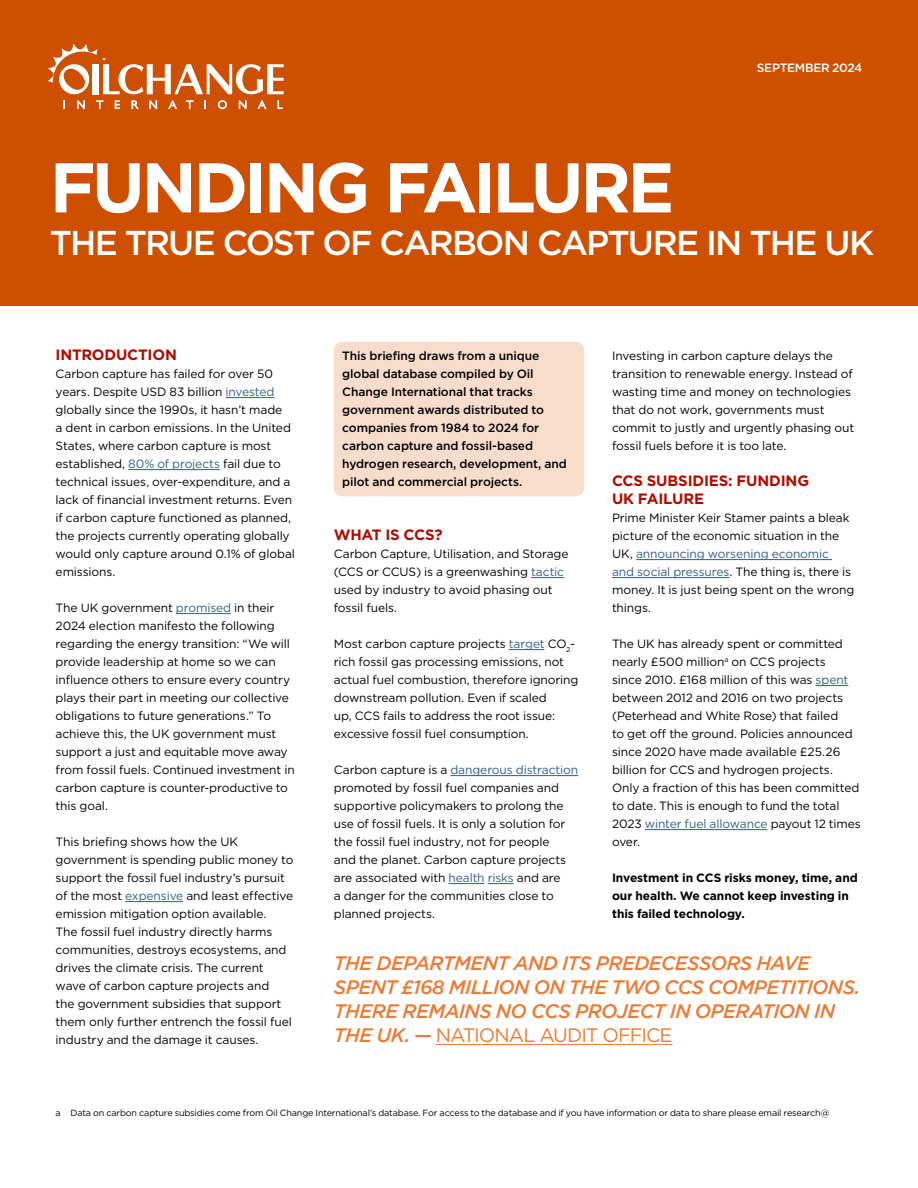
<style>
.page{position:relative;width:918px;height:1188px;background:#fff}
.page>*{position:absolute;margin:0;border:0;box-sizing:border-box;transform-origin:0 0}
.t1{font:700 70.2px "Gotham HTF";letter-spacing:-.055em;color:#fff}
.t2{font:500 34.5px "Gotham HTF";letter-spacing:-.05em;color:#fff}
.t3{font:italic 500 19.5px/24px "Gotham";letter-spacing:-.03em;color:#eb7b36}
.t4{font:19.5px "Gotham HTF";letter-spacing:-.05em;color:#eb7b36}
.t5{font:700 15px/18px "Gotham HTF";letter-spacing:-.01em;color:#b00c00}
.t6{font:12px/18px "Gotham HTF";letter-spacing:-.01em;color:#000}
.t7{font:500 12px/18px "Gotham HTF";letter-spacing:-.01em;color:#000}
.t8{font:700 12px/18px "Gotham HTF";letter-spacing:-.005em;color:#000}
.t9{font:500 12px "Gotham HTF";letter-spacing:-.025em;color:#fff}
.t10{font:9px "Gotham HTF";letter-spacing:-.015em;color:#000}
.s1{color:#325d95}
.s2{font-family:"Gotham";font-weight:500;font-style:italic}
</style>
<div class="page">
<div style="left:334px;top:342px;width:250px;height:154px;background:#f8ddcd;border-radius:9px"></div>
<div style="left:0;top:0;width:918px;height:306px;background:#ce4f00"></div>
<svg style="left:63px;top:100px;width:2px;height:9px"></svg>
<svg style="left:77px;top:100px;width:8px;height:9px"></svg>
<svg style="left:96px;top:100px;width:8px;height:9px"></svg>
<svg style="left:115px;top:100px;width:5px;height:9px"></svg>
<svg style="left:131px;top:100px;width:8px;height:9px"></svg>
<svg style="left:149px;top:100px;width:8px;height:9px"></svg>
<svg style="left:168px;top:100px;width:9px;height:9px"></svg>
<svg style="left:186px;top:100px;width:7px;height:9px"></svg>
<svg style="left:218px;top:100px;width:9px;height:9px"></svg>
<svg style="left:239px;top:100px;width:8px;height:9px"></svg>
<svg style="left:257px;top:100px;width:10px;height:9px"></svg>
<svg style="left:277px;top:100px;width:6px;height:9px"></svg>
<svg style="left:48px;top:44px;width:236px;height:50px"></svg>
<hr style="left:225px;top:397px;width:49px;height:1px;background:#325d95">
<hr style="left:128px;top:469px;width:92px;height:1px;background:#325d95">
<hr style="left:176px;top:613px;width:55px;height:1px;background:#325d95">
<hr style="left:125px;top:901px;width:58px;height:1px;background:#325d95">
<hr style="left:436px;top:1044px;width:237px;height:1px;background:#eb7b36">
<hr style="left:531px;top:577px;width:33px;height:1px;background:#325d95">
<hr style="left:509px;top:649px;width:35px;height:1px;background:#325d95">
<hr style="left:450px;top:775px;width:128px;height:1px;background:#325d95">
<hr style="left:449px;top:883px;width:35px;height:1px;background:#325d95">
<svg style="left:488px;top:883px;width:26px;height:1px"></svg>
<hr style="left:636px;top:559px;width:196px;height:1px;background:#325d95">
<hr style="left:612px;top:577px;width:117px;height:1px;background:#325d95">
<hr style="left:816px;top:685px;width:32px;height:1px;background:#325d95">
<hr style="left:645px;top:829px;width:122px;height:1px;background:#325d95">
<p class="t9" style="left:757px;top:61px;width:107px">SEPTEMBER 2024</p>
<h1 class="t1" style="left:50px;top:147px;width:626px">FUNDING FAILURE</h1>
<h2 class="t2" style="left:50px;top:223px;width:826px">THE TRUE COST OF CARBON CAPTURE IN THE UK</h2>
<p class="t5" style="left:56px;top:345px;width:123px">INTRODUCTION</p>
<p class="t6" style="left:56px;top:365px;width:241px">Carbon capture has failed for over 50 years. Despite USD 83 billion <span class="s1">invested </span>globally since the 1990s, it hasn’t made<br>a dent in carbon emissions. In the United States, where carbon capture is most established, <span class="s1">80% of projects</span> fail due to technical issues, over-expenditure, and a lack of financial investment returns. Even if carbon capture functioned as planned, the projects currently operating globally would only capture around 0.1% of global emissions.</p>
<p class="t6" style="left:56px;top:599px;width:241px">The UK government <span class="s1">promised</span> in their 2024 election manifesto the following regarding the energy transition: “We will provide leadership at home so we can influence others to ensure every country plays their part in meeting our collective obligations to future generations.” To achieve this, the UK government must support a just and equitable move away from fossil fuels. Continued investment in carbon capture is counter-productive to this goal.</p>
<p class="t6" style="left:56px;top:833px;width:239px">This briefing shows how the UK government is spending public money to support the fossil fuel industry’s pursuit of the most <span class="s1">expensive</span> and least effective emission mitigation option available.<br>The fossil fuel industry directly harms communities, destroys ecosystems, and drives the climate crisis. The current wave of carbon capture projects and<br>the government subsidies that support them only further entrench the fossil fuel industry and the damage it causes.</p>
<p class="t7" style="left:342px;top:347px;width:226px">This briefing draws from a unique global database compiled by Oil Change International that tracks government awards distributed to companies from 1984 to 2024 for carbon capture and fossil-based hydrogen research, development, and pilot and commercial projects.</p>
<p class="t5" style="left:334px;top:525px;width:110px">WHAT IS CCS?</p>
<p class="t6" style="left:334px;top:545px;width:236px">Carbon Capture, Utilisation, and Storage (CCS or CCUS) is a greenwashing <span class="s1">tactic </span>used by industry to avoid phasing out fossil fuels.</p>
<p class="t6" style="left:334px;top:635px;width:246px">Most carbon capture projects <span class="s1">target</span> CO<sub>2</sub>- rich fossil gas processing emissions, not actual fuel combustion, therefore ignoring downstream pollution. Even if scaled<br>up, CCS fails to address the root issue: excessive fossil fuel consumption.</p>
<p class="t6" style="left:334px;top:761px;width:246px">Carbon capture is a <span class="s1">dangerous distraction </span>promoted by fossil fuel companies and supportive policymakers to prolong the use of fossil fuels. It is only a solution for the fossil fuel industry, not for people<br>and the planet. Carbon capture projects are associated with <span class="s1">health risks</span> and are<br>a danger for the communities close to planned projects.</p>
<p class="t6" style="left:612px;top:347px;width:244px">Investing in carbon capture delays the transition to renewable energy. Instead of wasting time and money on technologies that do not work, governments must commit to justly and urgently phasing out fossil fuels before it is too late.</p>
<p class="t5" style="left:612px;top:471px;width:199px">CCS SUBSIDIES: FUNDING<br>UK FAILURE</p>
<p class="t6" style="left:612px;top:509px;width:244px">Prime Minister Keir Stamer paints a bleak picture of the economic situation in the UK, <span class="s1">announcing worsening economic<br>and social pressures</span>. The thing is, there is money. It is just being spent on the wrong things.</p>
<p class="t6" style="left:612px;top:635px;width:250px">The UK has already spent or committed nearly £500 million<sup>a</sup> on CCS projects<br>since 2010. £168 million of this was <span class="s1">spent </span>between 2012 and 2016 on two projects (Peterhead and White Rose) that failed<br>to get off the ground. Policies announced since 2020 have made available £25.26 billion for CCS and hydrogen projects.<br>Only a fraction of this has been committed to date. This is enough to fund the total 2023 <span class="s1">winter fuel allowance</span> payout 12 times over.</p>
<p class="t8" style="left:612px;top:868px;width:247px">Investment in CCS risks money, time, and our health. We cannot keep investing in this failed technology.</p>
<h3 class="t3" style="left:334px;top:951px;width:528px">THE DEPARTMENT AND ITS PREDECESSORS HAVE<br>SPENT £168 MILLION ON THE TWO CCS COMPETITIONS.<br>THERE REMAINS NO CCS PROJECT IN OPERATION IN</h3>
<h3 class="t4" style="left:334px;top:1024px;width:340px"><span class="s2">THE UK. —</span> NATIONAL AUDIT OFFICE</h3>
<p class="t10" style="left:56px;top:1108px;width:776px">a Data on carbon capture subsidies come from Oil Change International’s database. For access to the database and if you have information or data to share please email research@</p>
</div>
